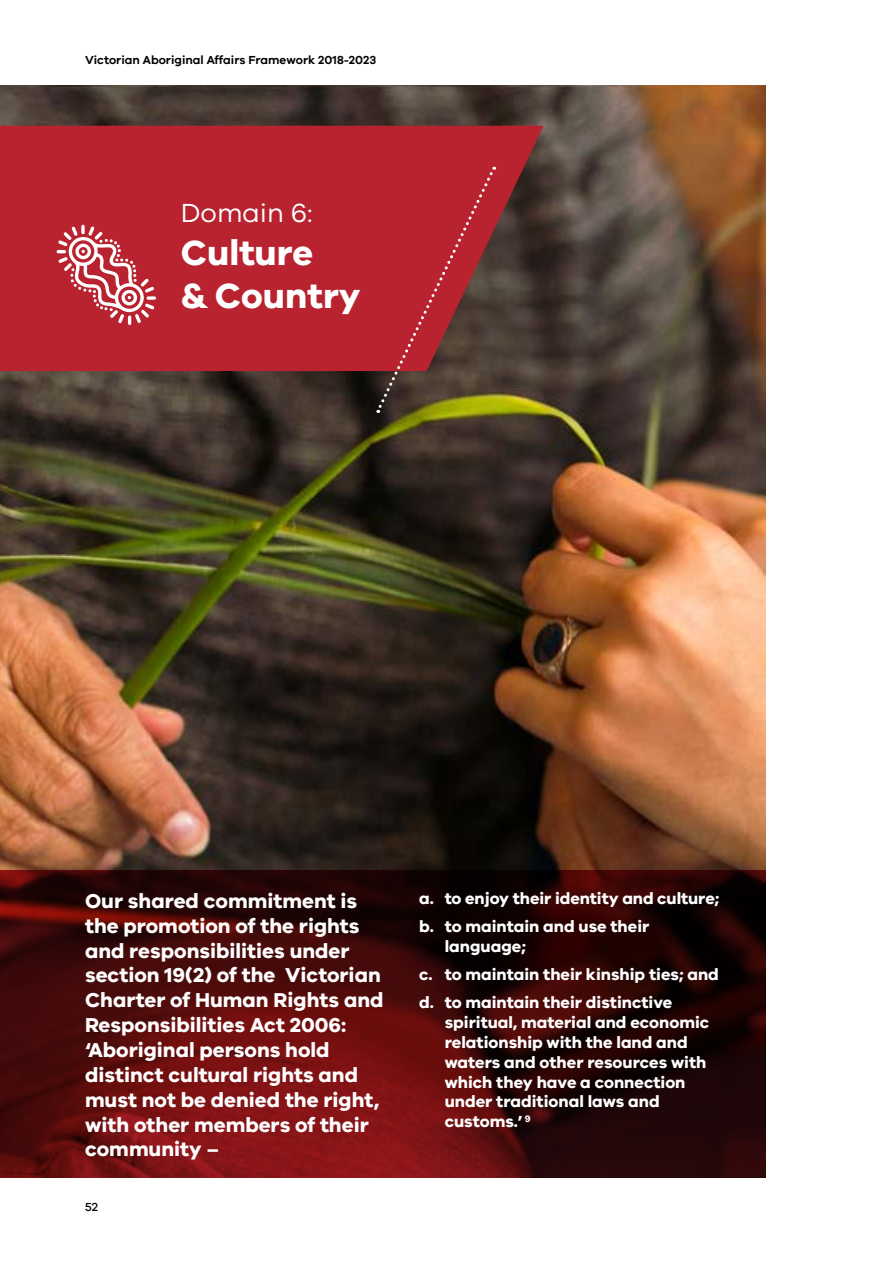
<style>
.page{position:relative;width:893px;height:1263px;background:#fff}
.page>*{position:absolute;margin:0;border:0;box-sizing:border-box;transform-origin:0 0}
.t1{font:700 36px/43.2px "VIC";color:#fff}
.t2{font:27px "VIC";color:#fff}
.t3{font:700 20.7px/24.9px "VIC";color:#fff}
.t4{font:700 16.5px/19.8px "VIC";color:#fff}
.t5{font:600 12px "VIC";color:#000}
.t6{font:500 12px "VIC";color:#000}
</style>
<div class="page">
<img style="left:0;top:85px;width:765px;height:785px">
<svg style="left:0;top:870px;width:765px;height:308px;background:#420909"></svg>
<svg style="left:0;top:126px;width:544px;height:245px;background:#ad242f"></svg>
<svg style="left:375px;top:167px;width:120px;height:246px;background:#973231"></svg>
<svg style="left:57px;top:225px;width:99px;height:100px"></svg>
<p class="t5" style="left:85px;top:52px;width:293px">Victorian Aboriginal Affairs Framework 2018-2023</p>
<h2 class="t2" style="left:181px;top:196px;width:134px">Domain 6:</h2>
<h1 class="t1" style="left:181px;top:230px;width:181px">Culture<br>&amp; Country</h1>
<p class="t3" style="left:85px;top:888px;width:300px">Our shared commitment is the promotion of the rights and responsibilities under section 19(2) of the Victorian<br>Charter of Human Rights and<br>Responsibilities Act 2006: ‘Aboriginal persons hold distinct cultural rights and must not be denied the right, with other members of their community –</p>
<p class="t4" style="left:419px;top:883px;width:302px;line-height:28.3px">a. to enjoy their identity and culture; b. to maintain and use their</p>
<p class="t4" style="left:419px;top:931px;width:301px;line-height:28.3px;text-indent:26px">language;<br>c. to maintain their kinship ties; and d. to maintain their distinctive</p>
<p class="t4" style="left:445px;top:1012px;width:266px">spiritual, material and economic relationship with the land and waters and other resources with which they have a connection under traditional laws and customs.’ <sup>9</sup></p>
<p class="t6" style="left:85px;top:1200px;width:14px">52</p>
</div>
